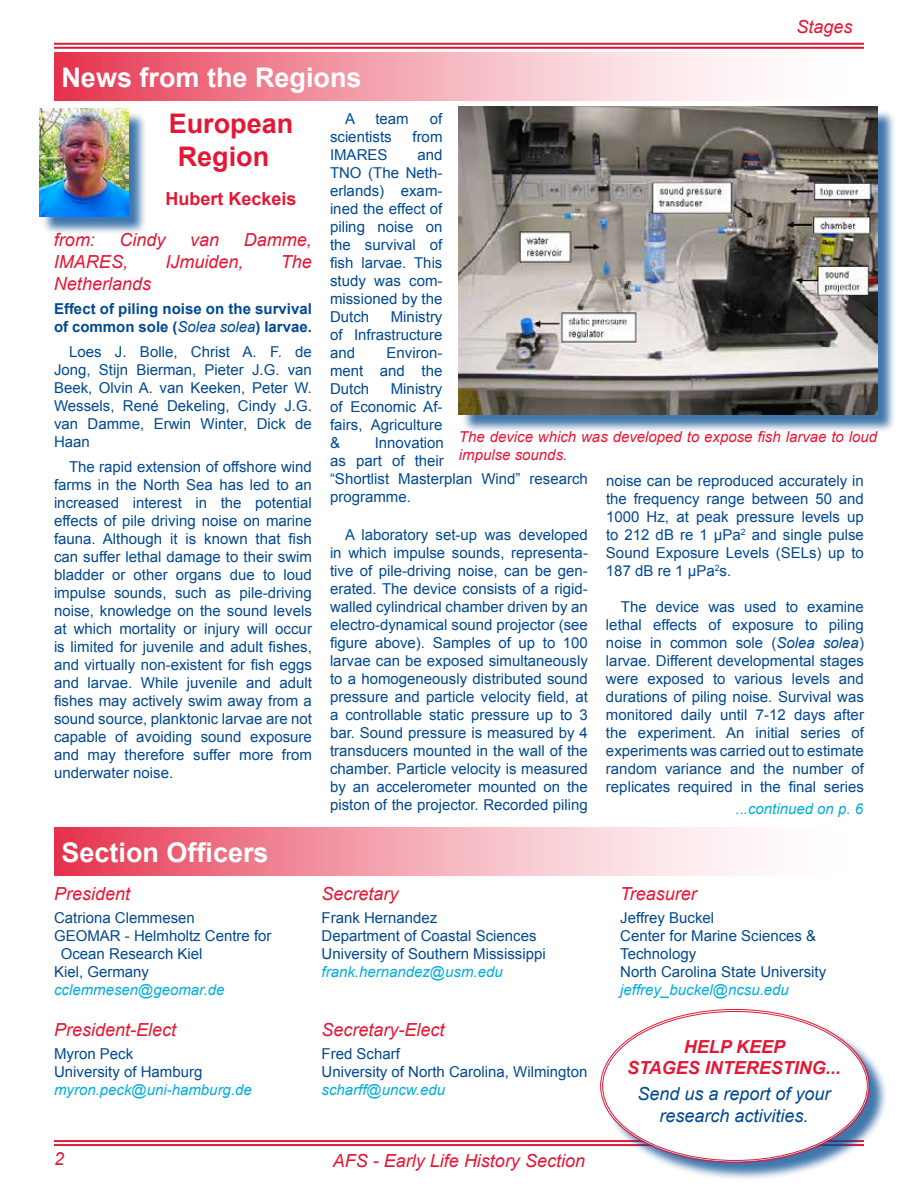
<style>
.page{position:relative;width:918px;height:1188px;background:#fff}
.page>*{position:absolute;margin:0;border:0;box-sizing:border-box;transform-origin:0 0}
.t1{font:700 27px "Arial";color:#fff}
.t2{font:700 27px/32.4px "Arial";color:#e31837;text-align:center}
.t3{font:italic 18px "Arial";color:#e31837}
.t4{font:italic 18px/21.6px "Arial";color:#004990;text-align:center}
.t5{font:italic 700 18px/21.6px "Arial";color:#e31837;text-align:center}
.t6{font:700 18px "Arial";color:#e31837}
.t7{font:15px/18px "Arial";color:#004990;text-align:justify}
.t8{font:italic 15px "Arial";color:#00addc}
.t9{font:italic 15px/18px "Arial";color:#e31837}
.t10{font:700 15px/18px "Arial";color:#004990}
.s1{font-weight:400;font-style:italic}
.s2{font-style:italic}
</style>
<div class="page">
<hr style="left:54px;top:43px;width:810px;height:2px;background:#e31837">
<hr style="left:54px;top:47px;width:810px;height:2px;background:#e31837">
<hr style="left:54px;top:1140px;width:810px;height:2px;background:#e31837">
<hr style="left:54px;top:1144px;width:810px;height:2px;background:#e31837">
<svg style="left:54px;top:53px;width:690px;height:48px;background:#f3a1ad"></svg>
<svg style="left:54px;top:828px;width:690px;height:48px;background:#f3a1ad"></svg>
<div style="left:603px;top:1011px;width:285px;height:171px;background:#004990;opacity:.75"></div>
<div style="left:602px;top:1010px;width:266px;height:151px;background:#fff;border-radius:50%"></div>
<div style="left:42px;top:111px;width:105px;height:124px;background:#004990;opacity:.75"></div>
<img style="left:39px;top:108px;width:89px;height:108px">
<div style="left:461px;top:109px;width:435px;height:324px;background:#004990;opacity:.75"></div>
<img style="left:459px;top:107px;width:418px;height:308px">
<h1 class="t1" style="left:62px;top:58px;width:302px">News from the Regions</h1>
<p class="t3" style="left:796px;top:15px;width:58px">Stages</p>
<h1 class="t2" style="left:169px;top:108px;width:126px">European<br>Region</h1>
<p class="t6" style="left:166px;top:186px;width:133px">Hubert Keckeis</p>
<p class="t3" style="left:54px;top:229px;width:43px">from:</p>
<p class="t3" style="left:120px;top:229px;width:48px">Cindy</p>
<p class="t3" style="left:190px;top:229px;width:31px">van</p>
<p class="t3" style="left:244px;top:229px;width:70px">Damme,</p>
<p class="t3" style="left:54px;top:250px;width:76px">IMARES,</p>
<p class="t3" style="left:165px;top:250px;width:80px">IJmuiden,</p>
<p class="t3" style="left:281px;top:250px;width:33px">The</p>
<p class="t3" style="left:54px;top:272px;width:99px">Netherlands</p>
<p class="t10" style="left:54px;top:300px;width:259px">Effect of piling noise on the survival of common sole (<span class="s1">Solea solea</span>) larvae.</p>
<p class="t7" style="left:54px;top:343px;width:260px;text-indent:15px">Loes J. Bolle, Christ A. F. de Jong, Stijn Bierman, Pieter J.G. van Beek, Olvin A. van Keeken, Peter W.<br>Wessels, René Dekeling, Cindy J.G. van Damme, Erwin Winter, Dick de Haan</p>
<p class="t7" style="left:54px;top:458px;width:259px;text-indent:15px">The rapid extension of offshore wind farms in the North Sea has led to an increased interest in the potential effects of pile driving noise on marine fauna. Although it is known that fish can suffer lethal damage to their swim bladder or other organs due to loud impulse sounds, such as pile-driving noise, knowledge on the sound levels at which mortality or injury will occur is limited for juvenile and adult fishes, and virtually non-existent for fish eggs and larvae. While juvenile and adult fishes may actively swim away from a sound source, planktonic larvae are not capable of avoiding sound exposure and may therefore suffer more from underwater noise.</p>
<h1 class="t1" style="left:62px;top:833px;width:209px">Section Officers</h1>
<p class="t7" style="left:345px;top:110px;width:12px">A</p>
<p class="t7" style="left:375px;top:110px;width:35px">team</p>
<p class="t7" style="left:430px;top:110px;width:14px">of</p>
<p class="t7" style="left:330px;top:128px;width:63px">scientists</p>
<p class="t7" style="left:412px;top:128px;width:31px">from</p>
<p class="t7" style="left:330px;top:146px;width:59px">IMARES</p>
<p class="t7" style="left:330px;top:146px;width:114px;text-indent:87px">and TNO (The Neth&shy;erlands) exam&shy;ined the effect of piling noise on the survival of fish larvae. This study was com&shy;missioned by the Dutch</p>
<p class="t7" style="left:330px;top:308px;width:114px;text-indent:61px">Ministry of Infrastructure and</p>
<p class="t7" style="left:330px;top:344px;width:114px;text-indent:57px">Environ&shy;ment and the Dutch</p>
<p class="t7" style="left:330px;top:380px;width:114px;text-indent:61px">Ministry of Economic Af&shy;fairs, Agriculture &amp;</p>
<p class="t9" style="left:459px;top:428px;width:420px">The device which was developed to expose fish larvae to loud impulse sounds.</p>
<p class="t7" style="left:330px;top:434px;width:259px;text-align:left;text-indent:45px">Innovation<br>as part of their<br>“Shortlist Masterplan Wind” research programme.</p>
<p class="t7" style="left:330px;top:526px;width:259px;text-indent:15px">A laboratory set-up was developed in which impulse sounds, representa&shy;tive of pile-driving noise, can be gen&shy;erated. The device consists of a rigid&shy;walled cylindrical chamber driven by an electro-dynamical sound projector (see figure above). Samples of up to 100 larvae can be exposed simultaneously to a homogeneously distributed sound pressure and particle velocity field, at a controllable static pressure up to 3 bar. Sound pressure is measured by 4 transducers mounted in the wall of the chamber. Particle velocity is measured by an accelerometer mounted on the piston of the projector. Recorded piling</p>
<p class="t7" style="left:606px;top:472px;width:260px">noise can be reproduced accurately in the frequency range between 50 and 1000 Hz, at peak pressure levels up to 212 dB re 1 µPa<sup>2</sup> and single pulse Sound Exposure Levels (SELs) up to 187 dB re 1 µPa<sup>2</sup>s.</p>
<p class="t7" style="left:606px;top:598px;width:259px;text-indent:15px">The device was used to examine lethal effects of exposure to piling noise in common sole (<span class="s2">Solea solea</span>) larvae. Different developmental stages were exposed to various levels and durations of piling noise. Survival was monitored daily until 7-12 days after the experiment. An initial series of experiments was carried out to estimate random variance and the number of replicates required in the final series</p>
<p class="t8" style="left:736px;top:799px;width:129px">...continued on p. 6</p>
<p class="t3" style="left:54px;top:882px;width:78px">President</p>
<p class="t7" style="left:54px;top:908px;width:142px">Catriona Clemmesen</p>
<p class="t7" style="left:54px;top:926px;width:219px">GEOMAR - Helmholtz Centre for</p>
<p class="t7" style="left:61px;top:944px;width:143px">Ocean Research Kiel</p>
<p class="t7" style="left:54px;top:962px;width:97px">Kiel, Germany</p>
<p class="t8" style="left:54px;top:980px;width:172px">cclemmesen@geomar.de</p>
<p class="t3" style="left:54px;top:1018px;width:124px">President-Elect</p>
<p class="t7" style="left:54px;top:1044px;width:150px">Myron Peck<br>University of Hamburg</p>
<p class="t8" style="left:54px;top:1080px;width:199px">myron.peck@uni-hamburg.de</p>
<p class="t3" style="left:322px;top:882px;width:79px">Secretary</p>
<p class="t7" style="left:322px;top:908px;width:226px;text-align:left">Frank Hernandez<br>Department of Coastal Sciences<br>University of Southern Mississippi</p>
<p class="t8" style="left:322px;top:962px;width:183px">frank.hernandez@usm.edu</p>
<p class="t3" style="left:322px;top:1018px;width:125px">Secretary-Elect</p>
<p class="t7" style="left:322px;top:1044px;width:267px">Fred Scharf<br>University of North Carolina, Wilmington</p>
<p class="t8" style="left:322px;top:1080px;width:125px">scharff@uncw.edu</p>
<p class="t3" style="left:620px;top:882px;width:78px">Treasurer</p>
<p class="t7" style="left:620px;top:908px;width:207px;text-align:left">Jeffrey Buckel<br>Center for Marine Sciences &amp;<br>Technology<br>North Carolina State University</p>
<p class="t8" style="left:620px;top:980px;width:170px">jeffrey_buckel@ncsu.edu</p>
<p class="t5" style="left:627px;top:1036px;width:215px">HELP KEEP<br>STAGES INTERESTING...</p>
<p class="t4" style="left:638px;top:1083px;width:195px">Send us a report of your research activities.</p>
<p class="t3" style="left:54px;top:1147px;width:12px">2</p>
<p class="t3" style="left:333px;top:1149px;width:254px">AFS - Early Life History Section</p>
</div>
